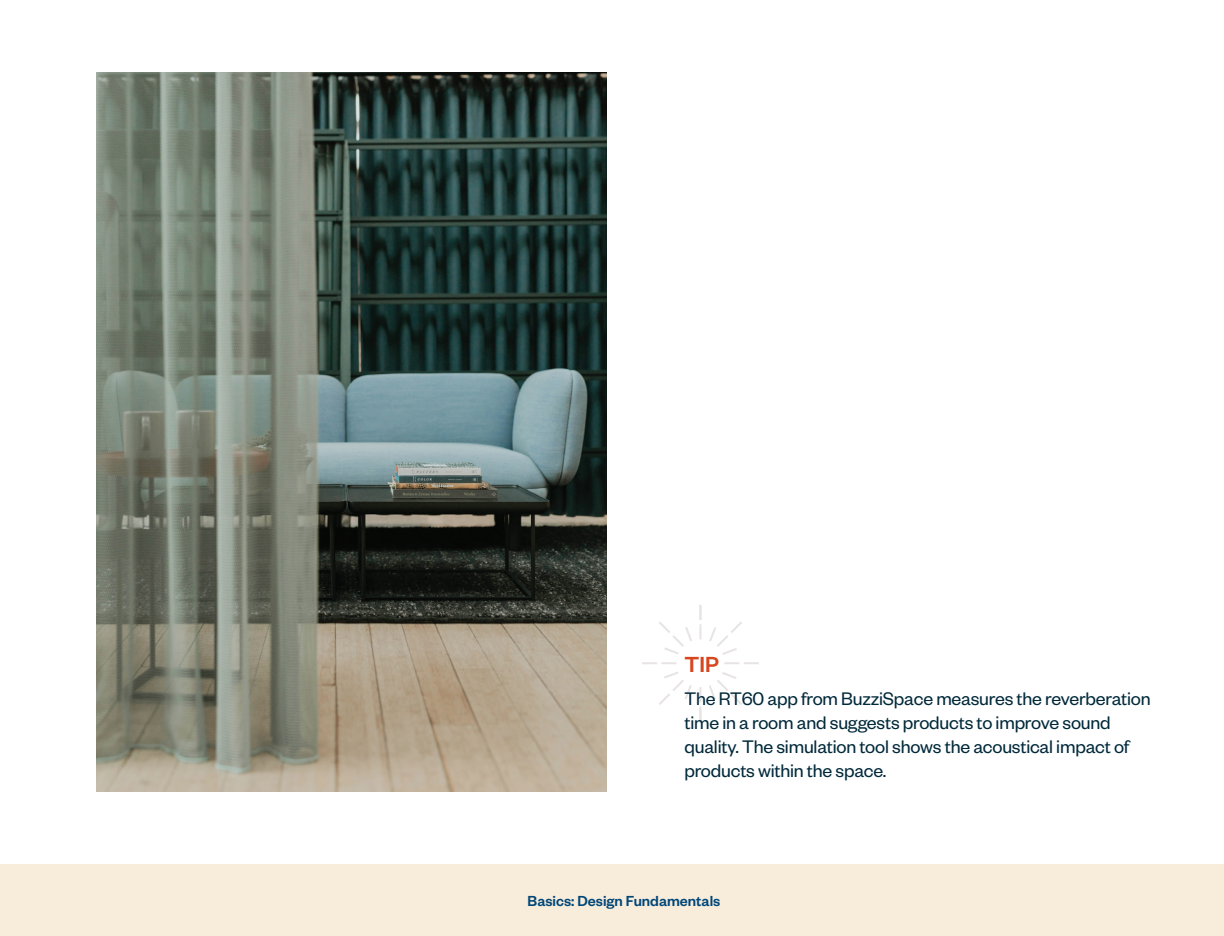
<style>
.page{position:relative;width:1224px;height:936px;background:#fff}
.page>*{position:absolute;margin:0;border:0;box-sizing:border-box;transform-origin:0 0}
.Headers{font:500 24px "Founders Grotesk";color:#d6461f}
.Headers-2{font:20px/24px "Founders Grotesk";letter-spacing:-.01em;color:#00293a}
.Footer_Copy{font:500 16px "Founders Grotesk";color:#004678}
</style>
<div class="page">
<div style="left:0;top:864px;width:1224px;height:72px;background:#f8ecdb"></div>
<svg style="left:699px;top:687px;width:2px;height:36px"></svg>
<svg style="left:642px;top:662px;width:35px;height:2px"></svg>
<svg style="left:659px;top:605px;width:42px;height:50px"></svg>
<svg style="left:709px;top:672px;width:33px;height:33px"></svg>
<svg style="left:659px;top:672px;width:33px;height:33px"></svg>
<svg style="left:709px;top:622px;width:50px;height:42px"></svg>
<img style="left:96px;top:72px;width:510px;height:720px">
<p class="Headers" style="left:684px;top:649px;width:36px">TIP</p>
<p class="Headers-2" style="left:684px;top:686px;width:468px">The RT60 app from BuzziSpace measures the reverberation time in a room and suggests products to improve sound quality. The simulation tool shows the acoustical impact of products within the space.</p>
<p class="Footer_Copy" style="left:528px;top:891px;width:194px">Basics: Design Fundamentals</p>
</div>
